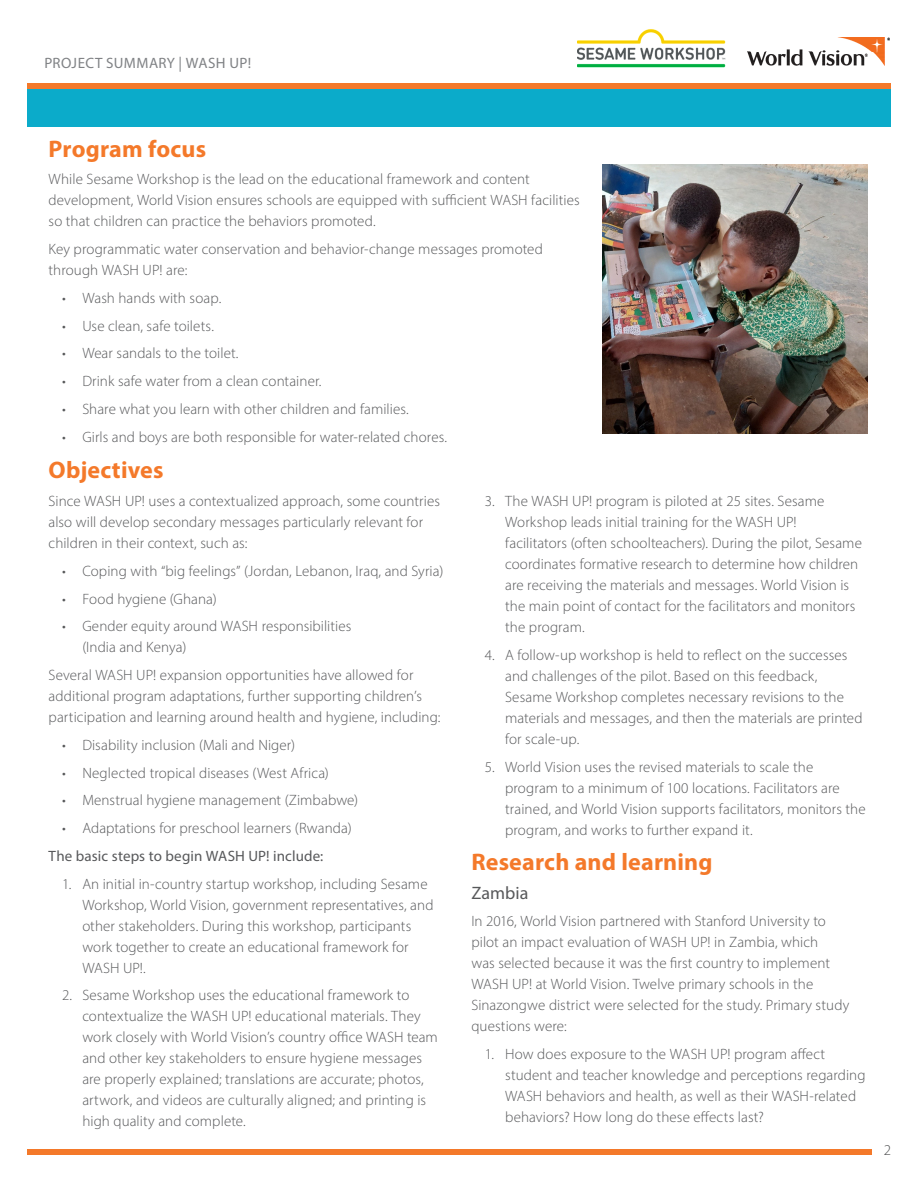
<style>
.page{position:relative;width:918px;height:1188px;background:#fff}
.page>*{position:absolute;margin:0;border:0;box-sizing:border-box;transform-origin:0 0}
.t1{font:700 24px "Myriad Pro";letter-spacing:.005em;color:#f4792a}
.subhead{font:18px "Myriad Pro";color:#57585a}
.BODY{font:300 15px/21px "Myriad Pro";letter-spacing:.005em;color:#57585a}
.BODY-2{font:15px "Myriad Pro";letter-spacing:.01em;color:#57585a}
.t2{font:15px "Myriad Pro";letter-spacing:.025em;color:#808285}
.t3{font:300 15px "Myriad Pro";color:#4b4c4d}
</style>
<div class="page">
<div style="left:27px;top:83px;width:864px;height:6px;background:#f4792a"></div>
<div style="left:27px;top:89px;width:864px;height:37px;background:#0babca"></div>
<div style="left:27px;top:1150px;width:844px;height:5px;background:#f4792a"></div>
<img style="left:748px;top:37px;width:142px;height:29px">
<img style="left:577px;top:29px;width:149px;height:39px">
<img style="left:602px;top:165px;width:265px;height:269px">
<p class="t2" style="left:44px;top:53px;width:208px">PROJECT SUMMARY | WASH UP!</p>
<p class="t1" style="left:49px;top:133px;width:159px">Program focus</p>
<p class="BODY" style="left:49px;top:169px;width:533px">While Sesame Workshop is the lead on the educational framework and content development, World Vision ensures schools are equipped with sufficient WASH facilities so that children can practice the behaviors promoted.</p>
<p class="BODY" style="left:49px;top:238px;width:496px">Key programmatic water conservation and behavior-change messages promoted through WASH UP! are:</p>
<p class="BODY" style="left:62px;top:287px;width:161px">• Wash hands with soap.</p>
<p class="BODY" style="left:62px;top:315px;width:153px">• Use clean, safe toilets.</p>
<p class="BODY" style="left:62px;top:343px;width:178px">• Wear sandals to the toilet.</p>
<p class="BODY" style="left:62px;top:370px;width:261px">• Drink safe water from a clean container.</p>
<p class="BODY" style="left:62px;top:398px;width:348px">• Share what you learn with other children and families.</p>
<p class="BODY" style="left:62px;top:426px;width:387px">• Girls and boys are both responsible for water-related chores.</p>
<p class="t1" style="left:49px;top:455px;width:116px">Objectives</p>
<p class="BODY" style="left:49px;top:491px;width:393px">Since WASH UP! uses a contextualized approach, some countries also will develop secondary messages particularly relevant for children in their context, such as:</p>
<p class="BODY" style="left:62px;top:560px;width:383px">• Coping with “big feelings” (Jordan, Lebanon, Iraq, and Syria)</p>
<p class="BODY" style="left:62px;top:588px;width:156px">• Food hygiene (Ghana)</p>
<p class="BODY" style="left:82px;top:616px;width:271px;text-indent:-20px">• Gender equity around WASH responsibilities (India and Kenya)</p>
<p class="BODY" style="left:49px;top:665px;width:393px">Several WASH UP! expansion opportunities have allowed for additional program adaptations, further supporting children’s participation and learning around health and hygiene, including:</p>
<p class="BODY" style="left:62px;top:734px;width:235px">• Disability inclusion (Mali and Niger)</p>
<p class="BODY" style="left:62px;top:762px;width:268px">• Neglected tropical diseases (West Africa)</p>
<p class="BODY" style="left:62px;top:790px;width:298px">• Menstrual hygiene management (Zimbabwe)</p>
<p class="BODY" style="left:62px;top:818px;width:291px">• Adaptations for preschool learners (Rwanda)</p>
<p class="BODY-2" style="left:49px;top:847px;width:276px">The basic steps to begin WASH UP! include:</p>
<p class="BODY" style="left:82px;top:873px;width:353px;text-indent:-20px">1. An initial in-country startup workshop, including Sesame Workshop, World Vision, government representatives, and other stakeholders. During this workshop, participants work together to create an educational framework for WASH UP!.</p>
<p class="BODY" style="left:82px;top:985px;width:357px;text-indent:-20px">2. Sesame Workshop uses the educational framework to contextualize the WASH UP! educational materials. They work closely with World Vision’s country office WASH team and other key stakeholders to ensure hygiene messages are properly explained; translations are accurate; photos, artwork, and videos are culturally aligned; and printing is high quality and complete.</p>
<p class="BODY" style="left:505px;top:491px;width:358px;text-indent:-20px">3. The WASH UP! program is piloted at 25 sites. Sesame Workshop leads initial training for the WASH UP! facilitators (often schoolteachers). During the pilot, Sesame coordinates formative research to determine how children are receiving the materials and messages. World Vision is the main point of contact for the facilitators and monitors the program.</p>
<p class="BODY" style="left:505px;top:644px;width:359px;text-indent:-20px">4. A follow-up workshop is held to reflect on the successes and challenges of the pilot. Based on this feedback, Sesame Workshop completes necessary revisions to the materials and messages, and then the materials are printed for scale-up.</p>
<p class="BODY" style="left:505px;top:756px;width:362px;text-indent:-20px">5. World Vision uses the revised materials to scale the program to a minimum of 100 locations. Facilitators are trained, and World Vision supports facilitators, monitors the program, and works to further expand it.</p>
<p class="t1" style="left:471px;top:846px;width:243px">Research and learning</p>
<p class="subhead" style="left:471px;top:881px;width:59px">Zambia</p>
<p class="BODY" style="left:471px;top:911px;width:379px">In 2016, World Vision partnered with Stanford University to pilot an impact evaluation of WASH UP! in Zambia, which<br>was selected because it was the first country to implement WASH UP! at World Vision. Twelve primary schools in the Sinazongwe district were selected for the study. Primary study questions were:</p>
<p class="BODY" style="left:505px;top:1043px;width:362px;text-indent:-20px">1. How does exposure to the WASH UP! program affect student and teacher knowledge and perceptions regarding WASH behaviors and health, as well as their WASH-related behaviors? How long do these effects last?</p>
<p class="t3" style="left:884px;top:1141px;width:9px">2</p>
</div>
